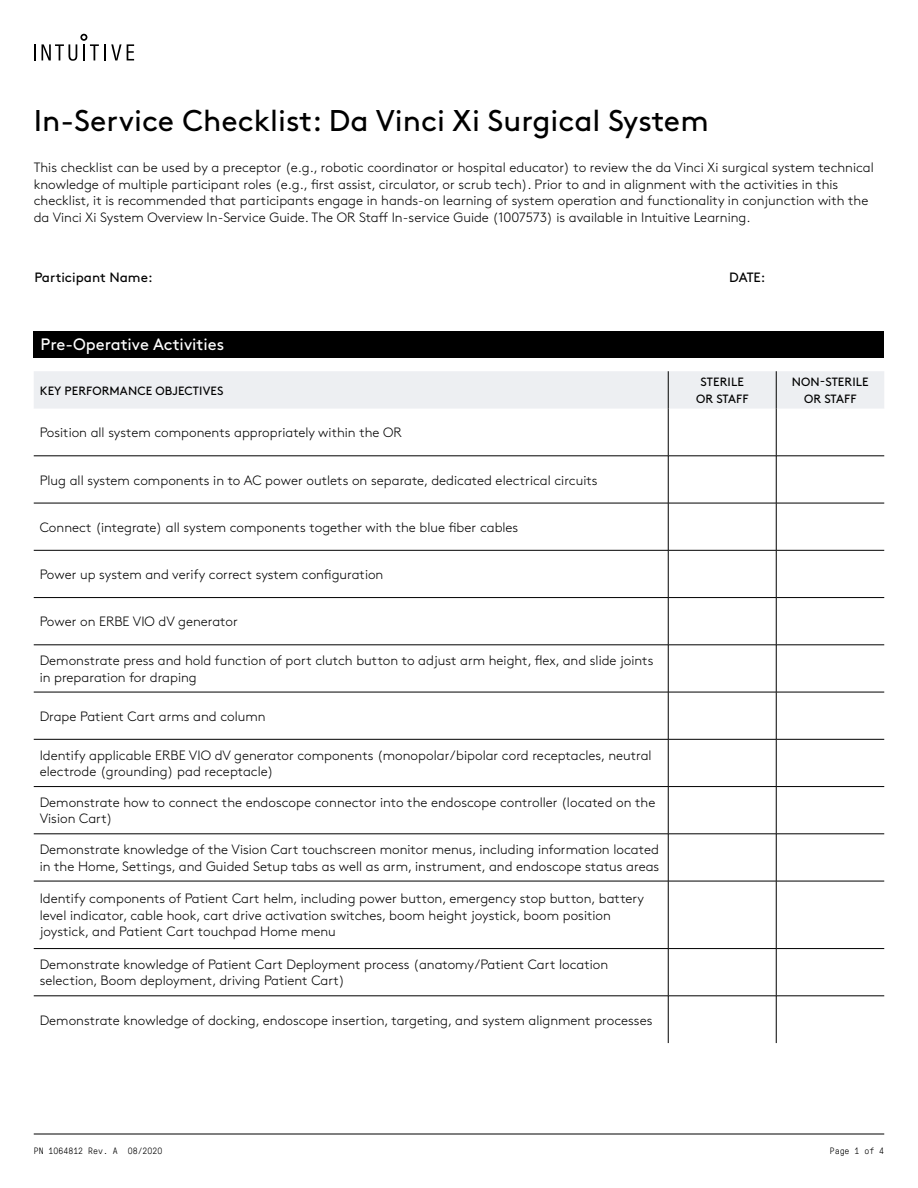
<style>
.page{position:relative;width:918px;height:1188px;background:#fff}
.page>*{position:absolute;margin:0;border:0;box-sizing:border-box;transform-origin:0 0}
.t1{font:30px "Brown Pro";color:#000}
.t2{font:16.5px "Brown Pro";color:#fff}
.t3{font:300 13.5px/16.5px "Brown Pro";color:#000}
.t4{font:13.5px "Brown Pro";color:#000}
.t5{font:12px/16.5px "Brown Pro";letter-spacing:.01em;color:#000;text-align:center}
.t6{font:300 9px "GT Pressura Mono";color:#000}
</style>
<div class="page">
<svg style="left:34px;top:44px;width:2px;height:16px"></svg>
<svg style="left:42px;top:34px;width:92px;height:27px"></svg>
<hr style="left:34px;top:1134px;width:850px;height:1px;background:#000">
<div style="left:34px;top:371px;width:850px;height:38px;background:#edeff2"></div>
<svg style="left:34px;top:409px;width:850px;height:634px"></svg>
<hr style="left:34px;top:456px;width:634px;height:1px;background:#000">
<hr style="left:668px;top:456px;width:108px;height:1px;background:#000">
<hr style="left:776px;top:456px;width:108px;height:1px;background:#000">
<hr style="left:34px;top:503px;width:634px;height:1px;background:#000">
<hr style="left:668px;top:503px;width:108px;height:1px;background:#000">
<hr style="left:776px;top:503px;width:108px;height:1px;background:#000">
<hr style="left:34px;top:550px;width:634px;height:1px;background:#000">
<hr style="left:668px;top:550px;width:108px;height:1px;background:#000">
<hr style="left:776px;top:550px;width:108px;height:1px;background:#000">
<hr style="left:34px;top:597px;width:634px;height:1px;background:#000">
<hr style="left:668px;top:597px;width:108px;height:1px;background:#000">
<hr style="left:776px;top:597px;width:108px;height:1px;background:#000">
<hr style="left:34px;top:645px;width:634px;height:1px;background:#000">
<hr style="left:668px;top:645px;width:108px;height:1px;background:#000">
<hr style="left:776px;top:645px;width:108px;height:1px;background:#000">
<hr style="left:34px;top:692px;width:634px;height:1px;background:#000">
<hr style="left:668px;top:692px;width:108px;height:1px;background:#000">
<hr style="left:776px;top:692px;width:108px;height:1px;background:#000">
<hr style="left:34px;top:739px;width:634px;height:1px;background:#000">
<hr style="left:668px;top:739px;width:108px;height:1px;background:#000">
<hr style="left:776px;top:739px;width:108px;height:1px;background:#000">
<hr style="left:34px;top:786px;width:634px;height:1px;background:#000">
<hr style="left:668px;top:786px;width:108px;height:1px;background:#000">
<hr style="left:776px;top:786px;width:108px;height:1px;background:#000">
<hr style="left:34px;top:834px;width:634px;height:1px;background:#000">
<hr style="left:668px;top:834px;width:108px;height:1px;background:#000">
<hr style="left:776px;top:834px;width:108px;height:1px;background:#000">
<hr style="left:34px;top:881px;width:634px;height:1px;background:#000">
<hr style="left:668px;top:881px;width:108px;height:1px;background:#000">
<hr style="left:776px;top:881px;width:108px;height:1px;background:#000">
<hr style="left:34px;top:948px;width:634px;height:1px;background:#000">
<hr style="left:668px;top:948px;width:108px;height:1px;background:#000">
<hr style="left:776px;top:948px;width:108px;height:1px;background:#000">
<hr style="left:34px;top:996px;width:634px;height:1px;background:#000">
<hr style="left:668px;top:996px;width:108px;height:1px;background:#000">
<hr style="left:776px;top:996px;width:108px;height:1px;background:#000">
<hr style="left:668px;top:371px;width:1px;height:38px;background:#000">
<hr style="left:668px;top:409px;width:1px;height:47px;background:#000">
<hr style="left:668px;top:456px;width:1px;height:47px;background:#000">
<hr style="left:668px;top:503px;width:1px;height:47px;background:#000">
<hr style="left:668px;top:550px;width:1px;height:47px;background:#000">
<hr style="left:668px;top:598px;width:1px;height:47px;background:#000">
<hr style="left:668px;top:645px;width:1px;height:47px;background:#000">
<hr style="left:668px;top:692px;width:1px;height:47px;background:#000">
<hr style="left:668px;top:740px;width:1px;height:46px;background:#000">
<hr style="left:668px;top:787px;width:1px;height:47px;background:#000">
<hr style="left:668px;top:834px;width:1px;height:47px;background:#000">
<hr style="left:668px;top:881px;width:1px;height:67px;background:#000">
<hr style="left:668px;top:949px;width:1px;height:47px;background:#000">
<hr style="left:668px;top:996px;width:1px;height:47px;background:#000">
<hr style="left:776px;top:371px;width:1px;height:38px;background:#000">
<hr style="left:776px;top:409px;width:1px;height:47px;background:#000">
<hr style="left:776px;top:456px;width:1px;height:47px;background:#000">
<hr style="left:776px;top:503px;width:1px;height:47px;background:#000">
<hr style="left:776px;top:550px;width:1px;height:47px;background:#000">
<hr style="left:776px;top:598px;width:1px;height:47px;background:#000">
<hr style="left:776px;top:645px;width:1px;height:47px;background:#000">
<hr style="left:776px;top:692px;width:1px;height:47px;background:#000">
<hr style="left:776px;top:740px;width:1px;height:46px;background:#000">
<hr style="left:776px;top:787px;width:1px;height:47px;background:#000">
<hr style="left:776px;top:834px;width:1px;height:47px;background:#000">
<hr style="left:776px;top:881px;width:1px;height:67px;background:#000">
<hr style="left:776px;top:949px;width:1px;height:47px;background:#000">
<hr style="left:776px;top:996px;width:1px;height:47px;background:#000">
<div style="left:34px;top:331px;width:850px;height:27px;background:#000"></div>
<h1 class="t1" style="left:34px;top:97px;width:676px">In-Service Checklist: Da Vinci Xi Surgical System</h1>
<p class="t3" style="left:34px;top:158px;width:842px">This checklist can be used by a preceptor (e.g., robotic coordinator or hospital educator) to review the da Vinci Xi surgical system technical knowledge of multiple participant roles (e.g., first assist, circulator, or scrub tech). Prior to and in alignment with the activities in this checklist, it is recommended that participants engage in hands-on learning of system operation and functionality in conjunction with the da Vinci Xi System Overview In-Service Guide. The OR Staff In-service Guide (1007573) is available in Intuitive Learning.</p>
<p class="t4" style="left:35px;top:267px;width:120px">Participant Name:</p>
<p class="t4" style="left:729px;top:267px;width:38px">DATE:</p>
<p class="t2" style="left:40px;top:332px;width:185px">Pre-Operative Activities</p>
<p class="t5" style="left:40px;top:381px;width:185px">KEY PERFORMANCE OBJECTIVES</p>
<p class="t5" style="left:696px;top:373px;width:54px">STERILE<br>OR STAFF</p>
<p class="t5" style="left:792px;top:373px;width:78px">NON-STERILE<br>OR STAFF</p>
<p class="t3" style="left:40px;top:423px;width:364px">Position all system components appropriately within the OR</p>
<p class="t3" style="left:40px;top:471px;width:559px">Plug all system components in to AC power outlets on separate, dedicated electrical circuits</p>
<p class="t3" style="left:40px;top:518px;width:480px">Connect (integrate) all system components together with the blue fiber cables</p>
<p class="t3" style="left:40px;top:565px;width:345px">Power up system and verify correct system configuration</p>
<p class="t3" style="left:40px;top:612px;width:200px">Power on ERBE VIO dV generator</p>
<p class="t3" style="left:40px;top:651px;width:615px">Demonstrate press and hold function of port clutch button to adjust arm height, flex, and slide joints in preparation for draping</p>
<p class="t3" style="left:40px;top:707px;width:227px">Drape Patient Cart arms and column</p>
<p class="t3" style="left:40px;top:746px;width:613px">Identify applicable ERBE VIO dV generator components (monopolar/bipolar cord receptacles, neutral electrode (grounding) pad receptacle)</p>
<p class="t3" style="left:40px;top:793px;width:617px">Demonstrate how to connect the endoscope connector into the endoscope controller (located on the<br>Vision Cart)</p>
<p class="t3" style="left:40px;top:840px;width:621px">Demonstrate knowledge of the Vision Cart touchscreen monitor menus, including information located in the Home, Settings, and Guided Setup tabs as well as arm, instrument, and endoscope status areas</p>
<p class="t3" style="left:40px;top:889px;width:606px">Identify components of Patient Cart helm, including power button, emergency stop button, battery level indicator, cable hook, cart drive activation switches, boom height joystick, boom position joystick, and Patient Cart touchpad Home menu</p>
<p class="t3" style="left:40px;top:955px;width:570px">Demonstrate knowledge of Patient Cart Deployment process (anatomy/Patient Cart location selection, Boom deployment, driving Patient Cart)</p>
<p class="t3" style="left:40px;top:1011px;width:614px">Demonstrate knowledge of docking, endoscope insertion, targeting, and system alignment processes</p>
<p class="t6" style="left:34px;top:1145px;width:130px">PN 1064812 Rev. A 08/2020</p>
<p class="t6" style="left:830px;top:1145px;width:56px">Page 1 of 4</p>
</div>
